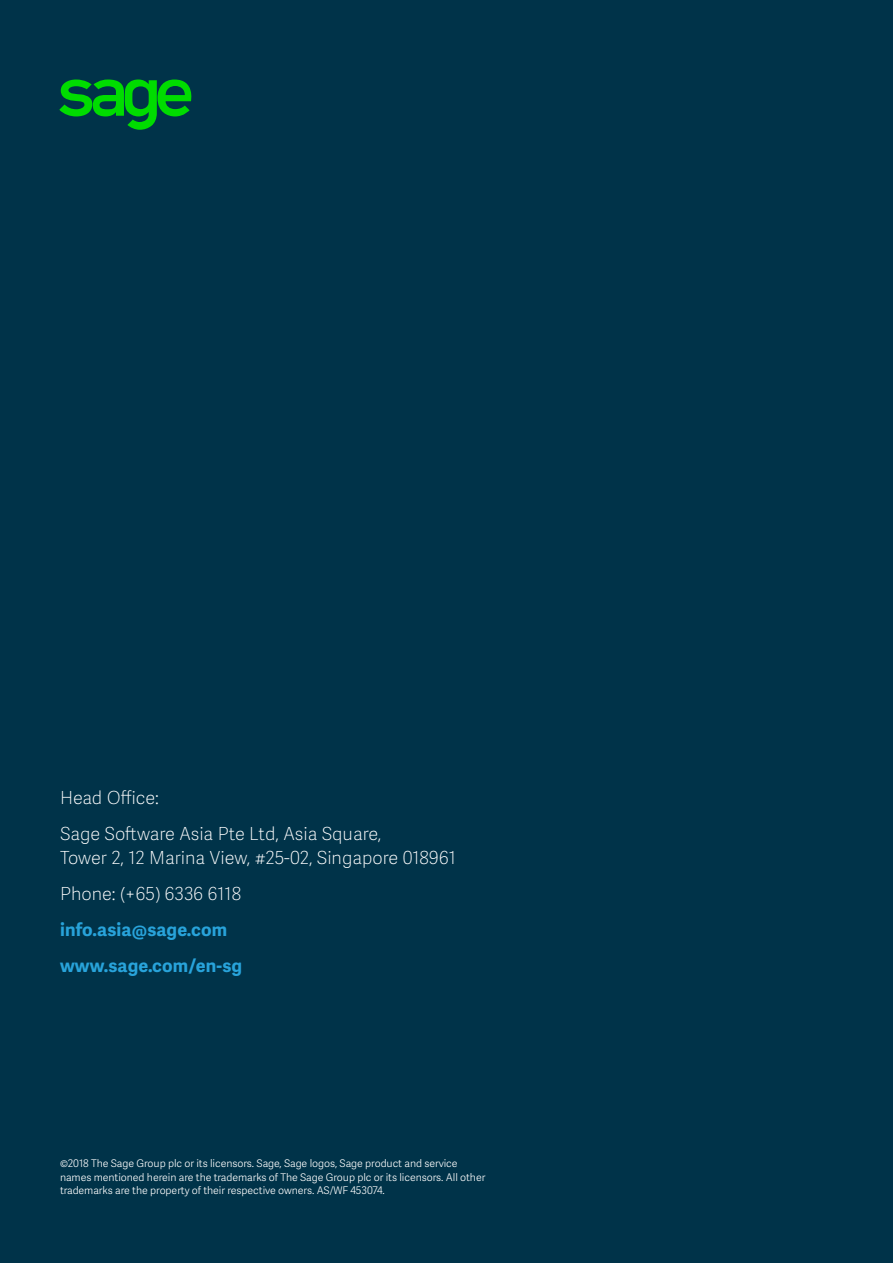
<style>
.page{position:relative;width:893px;height:1263px;background:#fff}
.page>*{position:absolute;margin:0;border:0;box-sizing:border-box;transform-origin:0 0}
.t1{font:18px/36px "Adelle Sans SAGE Th";color:#fff}
.t2{font:700 18px/36px "Adelle Sans SAGE";letter-spacing:.01em;color:#28a3da}
.t3{font:10.5px/13.5px "Adelle Sans SAGE Lt";letter-spacing:-.005em;color:#fff}
</style>
<div class="page">
<div style="left:0;top:0;width:892px;height:1263px;background:#003349"></div>
<svg style="left:59px;top:79px;width:133px;height:51px"></svg>
<h1 class="t1" style="left:60px;top:779px;width:323px">Head Office:<br>Sage Software Asia Pte Ltd, Asia Square,</h1>
<h1 class="t1" style="left:60px;top:839px;width:397px">Tower 2, 12 Marina View, #25-02, Singapore 018961<br>Phone: (+65) 6336 6118</h1>
<h1 class="t2" style="left:60px;top:911px;width:184px">info.asia@sage.com www.sage.com/en-sg</h1>
<p class="t3" style="left:60px;top:1156px;width:427px">©2018 The Sage Group plc or its licensors. Sage, Sage logos, Sage product and service names mentioned herein are the trademarks of The Sage Group plc or its licensors. All other trademarks are the property of their respective owners. AS/WF 453074.</p>
</div>
